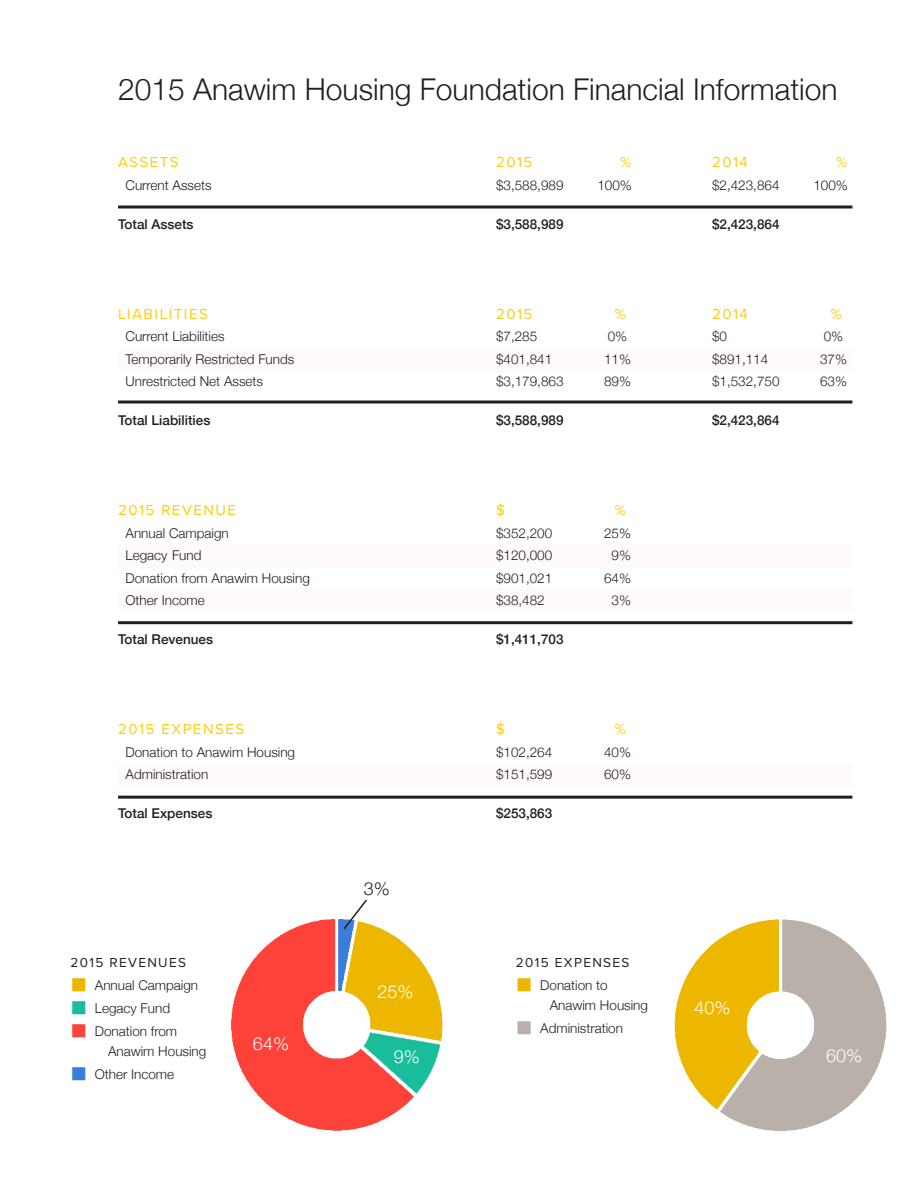
<style>
.page{position:relative;width:918px;height:1188px;background:#fff}
.page>*{position:absolute;margin:0;border:0;box-sizing:border-box;transform-origin:0 0}
.t1{font:300 30px "Helvetica Neue";color:#231f20}
.t2{font:300 18px "Helvetica Neue";color:#fff}
.t3{font:300 18px "Helvetica Neue";color:#231f20}
.t4{font:15px "Proxima Nova A";letter-spacing:.1em;color:#fece08}
.t5{font:300 13.5px "Helvetica Neue";color:#231f20}
.t6{font:500 13.5px "Helvetica Neue";color:#231f20}
.t7{font:13.5px "Proxima Nova A";letter-spacing:.1em;color:#231f20}
.s1{color:#edb700}
.s2{color:#18bd9b}
.s3{color:#fd4239}
.s4{color:#3a7ddb}
.s5{color:#b9b1a9}
</style>
<div class="page">
<hr style="left:118px;top:206px;width:734px;height:2px;background:#231f20">
<div style="left:118px;top:348px;width:734px;height:24px;background:#fefafb"></div>
<svg style="left:118px;top:400px;width:734px;height:4px;background:#595657"></svg>
<div style="left:118px;top:544px;width:734px;height:24px;background:#fefafb"></div>
<div style="left:118px;top:589px;width:734px;height:23px;background:#fefafb"></div>
<hr style="left:118px;top:621px;width:734px;height:3px;background:#231f20">
<div style="left:118px;top:763px;width:734px;height:24px;background:#fefafb"></div>
<hr style="left:118px;top:796px;width:734px;height:3px;background:#231f20">
<img style="left:231px;top:920px;width:212px;height:211px">
<img style="left:674px;top:919px;width:213px;height:212px">
<svg style="left:342px;top:899px;width:27px;height:32px"></svg>
<p class="t1" style="left:118px;top:65px;width:721px">2015 Anawim Housing Foundation Financial Information</p>
<p class="t4" style="left:118px;top:154px;width:62px">ASSETS</p>
<p class="t4" style="left:496px;top:154px;width:38px">2015</p>
<p class="t4" style="left:620px;top:154px;width:12px">%</p>
<p class="t4" style="left:712px;top:154px;width:37px">2014</p>
<p class="t4" style="left:836px;top:154px;width:12px">%</p>
<p class="t5" style="left:126px;top:174px;width:88px">Current Assets</p>
<p class="t5" style="left:496px;top:174px;width:69px">$3,588,989</p>
<p class="t5" style="left:597px;top:174px;width:36px">100%</p>
<p class="t5" style="left:712px;top:174px;width:69px">$2,423,864</p>
<p class="t5" style="left:813px;top:174px;width:36px">100%</p>
<p class="t6" style="left:118px;top:213px;width:77px">Total Assets</p>
<p class="t6" style="left:496px;top:213px;width:69px">$3,588,989</p>
<p class="t6" style="left:712px;top:213px;width:69px">$2,423,864</p>
<p class="t4" style="left:118px;top:305px;width:91px">LIABILITIES</p>
<p class="t4" style="left:496px;top:305px;width:38px">2015</p>
<p class="t4" style="left:615px;top:305px;width:12px">%</p>
<p class="t4" style="left:712px;top:305px;width:37px">2014</p>
<p class="t4" style="left:831px;top:305px;width:12px">%</p>
<p class="t5" style="left:126px;top:326px;width:101px">Current Liabilities</p>
<p class="t5" style="left:496px;top:326px;width:43px">$7,285</p>
<p class="t5" style="left:608px;top:326px;width:21px">0%</p>
<p class="t5" style="left:712px;top:326px;width:17px">$0</p>
<p class="t5" style="left:824px;top:326px;width:21px">0%</p>
<p class="t5" style="left:126px;top:348px;width:170px">Temporarily Restricted Funds</p>
<p class="t5" style="left:496px;top:348px;width:58px">$401,841</p>
<p class="t5" style="left:604px;top:348px;width:29px">11%</p>
<p class="t5" style="left:712px;top:348px;width:58px">$891,114</p>
<p class="t5" style="left:820px;top:348px;width:29px">37%</p>
<p class="t5" style="left:126px;top:371px;width:139px">Unrestricted Net Assets</p>
<p class="t5" style="left:496px;top:371px;width:69px">$3,179,863</p>
<p class="t5" style="left:604px;top:371px;width:29px">89%</p>
<p class="t5" style="left:712px;top:371px;width:69px">$1,532,750</p>
<p class="t5" style="left:820px;top:371px;width:29px">63%</p>
<p class="t6" style="left:118px;top:410px;width:94px">Total Liabilities</p>
<p class="t6" style="left:496px;top:410px;width:69px">$3,588,989</p>
<p class="t6" style="left:712px;top:410px;width:69px">$2,423,864</p>
<p class="t4" style="left:118px;top:502px;width:120px">2015 REVENUE</p>
<p class="t4" style="left:496px;top:502px;width:10px">$</p>
<p class="t4" style="left:615px;top:502px;width:12px">%</p>
<p class="t5" style="left:126px;top:522px;width:105px">Annual Campaign</p>
<p class="t5" style="left:496px;top:522px;width:58px">$352,200</p>
<p class="t5" style="left:604px;top:522px;width:29px">25%</p>
<p class="t5" style="left:126px;top:545px;width:77px">Legacy Fund</p>
<p class="t5" style="left:496px;top:545px;width:58px">$120,000</p>
<p class="t5" style="left:612px;top:545px;width:21px">9%</p>
<p class="t5" style="left:126px;top:567px;width:186px">Donation from Anawim Housing</p>
<p class="t5" style="left:496px;top:567px;width:58px">$901,021</p>
<p class="t5" style="left:604px;top:567px;width:29px">64%</p>
<p class="t5" style="left:126px;top:590px;width:81px">Other Income</p>
<p class="t5" style="left:496px;top:590px;width:50px">$38,482</p>
<p class="t5" style="left:612px;top:590px;width:21px">3%</p>
<p class="t6" style="left:118px;top:629px;width:97px">Total Revenues</p>
<p class="t6" style="left:496px;top:629px;width:69px">$1,411,703</p>
<p class="t4" style="left:118px;top:721px;width:128px">2015 EXPENSES</p>
<p class="t4" style="left:496px;top:721px;width:10px">$</p>
<p class="t4" style="left:615px;top:721px;width:12px">%</p>
<p class="t5" style="left:126px;top:741px;width:171px">Donation to Anawim Housing</p>
<p class="t5" style="left:496px;top:741px;width:58px">$102,264</p>
<p class="t5" style="left:604px;top:741px;width:29px">40%</p>
<p class="t5" style="left:126px;top:764px;width:84px">Administration</p>
<p class="t5" style="left:496px;top:764px;width:58px">$151,599</p>
<p class="t5" style="left:604px;top:764px;width:29px">60%</p>
<p class="t6" style="left:118px;top:803px;width:96px">Total Expenses</p>
<p class="t6" style="left:496px;top:803px;width:58px">$253,863</p>
<p class="t7" style="left:71px;top:955px;width:117px">2015 REVENUES</p>
<p class="t5" style="left:71px;top:974px;width:129px"><span class="s1">■</span> Annual Campaign</p>
<p class="t5" style="left:71px;top:997px;width:101px"><span class="s2">■</span> Legacy Fund</p>
<p class="t5" style="left:71px;top:1020px;width:108px"><span class="s3">■</span> Donation from</p>
<p class="t5" style="left:108px;top:1040px;width:100px">Anawim Housing</p>
<p class="t5" style="left:71px;top:1063px;width:105px"><span class="s4">■</span> Other Income</p>
<p class="t2" style="left:253px;top:1029px;width:38px">64%</p>
<p class="t3" style="left:364px;top:874px;width:28px">3%</p>
<p class="t2" style="left:378px;top:977px;width:38px">25%</p>
<p class="t2" style="left:394px;top:1042px;width:28px">9%</p>
<p class="t7" style="left:516px;top:955px;width:115px">2015 EXPENSES</p>
<p class="t5" style="left:516px;top:974px;width:93px"><span class="s1">■</span> Donation to</p>
<p class="t5" style="left:550px;top:994px;width:100px">Anawim Housing</p>
<p class="t5" style="left:516px;top:1017px;width:109px"><span class="s5">■</span> Administration</p>
<p class="t2" style="left:695px;top:993px;width:38px">40%</p>
<p class="t2" style="left:826px;top:1041px;width:38px">60%</p>
</div>
